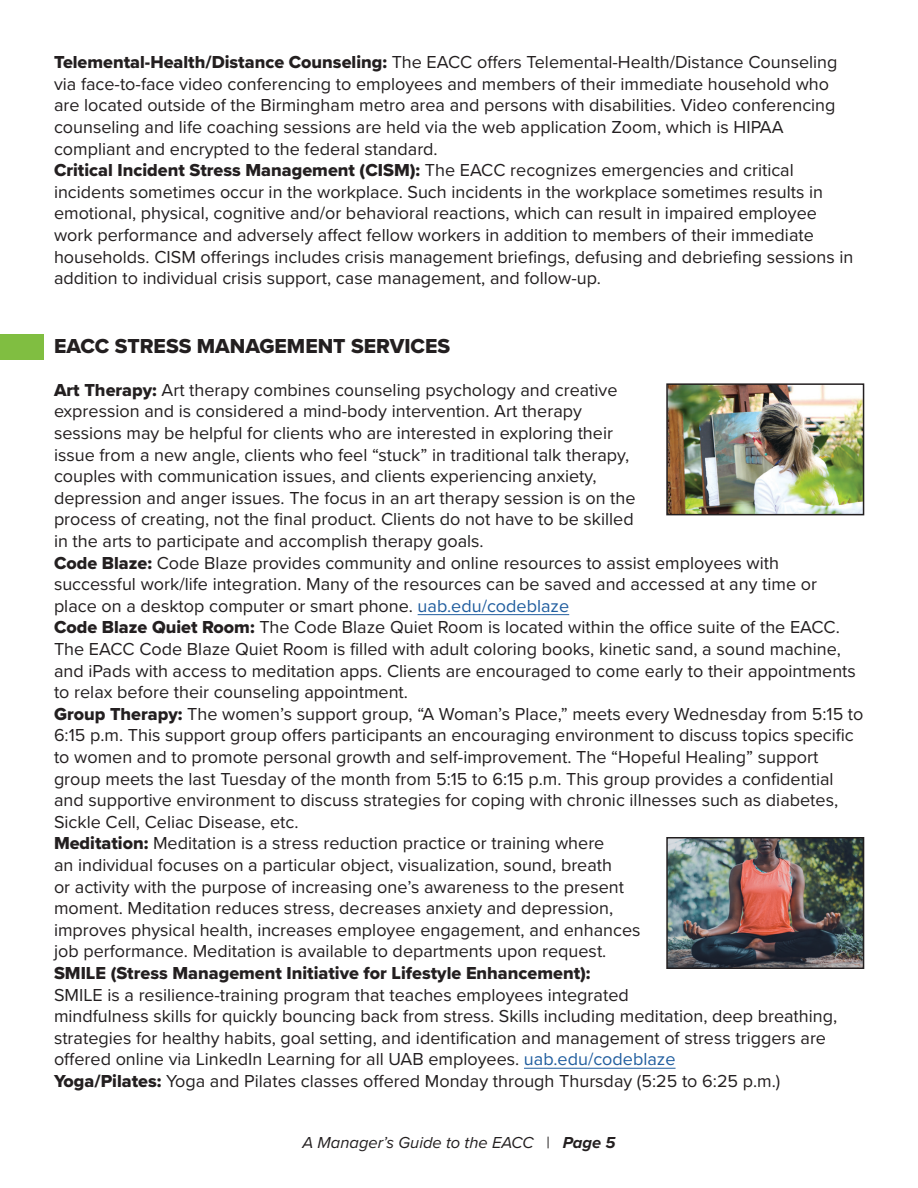
<style>
.page{position:relative;width:918px;height:1188px;background:#fff}
.page>*{position:absolute;margin:0;border:0;box-sizing:border-box;transform-origin:0 0}
.t1{font:21px "Proxima Nova Extrabld";color:#231f20}
.t2{font:18px/21.6px "Proxima Nova";color:#231f20}
.t3{font:italic 16.5px "Proxima Nova";color:#231f20}
.s1{font-family:"Proxima Nova Extrabld"}
.s2{color:#215e9f}
.s3{font-style:normal}
.s4{font-weight:700}
</style>
<div class="page">
<hr style="left:418px;top:614px;width:151px;height:1px;background:#215e9f">
<hr style="left:524px;top:1068px;width:152px;height:1px;background:#215e9f">
<img style="left:669px;top:386px;width:192px;height:126px">
<div style="left:666px;top:383px;width:198px;height:132px;border:2px solid #231f20"></div>
<img style="left:669px;top:840px;width:192px;height:126px">
<div style="left:666px;top:837px;width:198px;height:132px;border:2px solid #231f20"></div>
<div style="left:0;top:334px;width:44px;height:26px;background:#80be41"></div>
<p class="t2" style="left:54px;top:51px;width:785px"><span class="s1">Telemental-Health/Distance Counseling:</span> The EACC offers Telemental-Health/Distance Counseling via face-to-face video conferencing to employees and members of their immediate household who are located outside of the Birmingham metro area and persons with disabilities. Video conferencing counseling and life coaching sessions are held via the web application Zoom, which is HIPAA compliant and encrypted to the federal standard.</p>
<p class="t2" style="left:54px;top:159px;width:801px"><span class="s1">Critical Incident Stress Management (CISM):</span> The EACC recognizes emergencies and critical incidents sometimes occur in the workplace. Such incidents in the workplace sometimes results in emotional, physical, cognitive and/or behavioral reactions, which can result in impaired employee work performance and adversely affect fellow workers in addition to members of their immediate households. CISM offerings includes crisis management briefings, defusing and debriefing sessions in addition to individual crisis support, case management, and follow-up.</p>
<p class="t1" style="left:54px;top:330px;width:398px">EACC STRESS MANAGEMENT SERVICES</p>
<p class="t2" style="left:54px;top:378px;width:583px"><span class="s1">Art Therapy:</span> Art therapy combines counseling psychology and creative expression and is considered a mind-body intervention. Art therapy sessions may be helpful for clients who are interested in exploring their issue from a new angle, clients who feel “stuck” in traditional talk therapy, couples with communication issues, and clients experiencing anxiety, depression and anger issues. The focus in an art therapy session is on the process of creating, not the final product. Clients do not have to be skilled in the arts to participate and accomplish therapy goals.</p>
<p class="t2" style="left:54px;top:551px;width:765px"><span class="s1">Code Blaze:</span> Code Blaze provides community and online resources to assist employees with successful work/life integration. Many of the resources can be saved and accessed at any time or place on a desktop computer or smart phone. <span class="s2">uab.edu/codeblaze</span></p>
<p class="t2" style="left:54px;top:616px;width:803px"><span class="s1">Code Blaze Quiet Room:</span> The Code Blaze Quiet Room is located within the office suite of the EACC.<br>The EACC Code Blaze Quiet Room is filled with adult coloring books, kinetic sand, a sound machine, and iPads with access to meditation apps. Clients are encouraged to come early to their appointments to relax before their counseling appointment.</p>
<p class="t2" style="left:54px;top:702px;width:811px"><span class="s1">Group Therapy:</span> The women’s support group, “A Woman’s Place,” meets every Wednesday from 5:15 to 6:15 p.m. This support group offers participants an encouraging environment to discuss topics specific to women and to promote personal growth and self-improvement. The “Hopeful Healing” support group meets the last Tuesday of the month from 5:15 to 6:15 p.m. This group provides a confidential and supportive environment to discuss strategies for coping with chronic illnesses such as diabetes, Sickle Cell, Celiac Disease, etc.</p>
<p class="t2" style="left:54px;top:832px;width:588px"><span class="s1">Meditation:</span> Meditation is a stress reduction practice or training where<br>an individual focuses on a particular object, visualization, sound, breath<br>or activity with the purpose of increasing one’s awareness to the present moment. Meditation reduces stress, decreases anxiety and depression, improves physical health, increases employee engagement, and enhances job performance. Meditation is available to departments upon request.</p>
<p class="t2" style="left:54px;top:961px;width:785px"><span class="s1">SMILE (Stress Management Initiative for Lifestyle Enhancement):<br></span>SMILE is a resilience-training program that teaches employees integrated<br>mindfulness skills for quickly bouncing back from stress. Skills including meditation, deep breathing, strategies for healthy habits, goal setting, and identification and management of stress triggers are offered online via LinkedIn Learning for all UAB employees. <span class="s2">uab.edu/codeblaze</span></p>
<p class="t2" style="left:54px;top:1069px;width:728px"><span class="s1">Yoga/Pilates:</span> Yoga and Pilates classes offered Monday through Thursday (5:25 to 6:25 p.m.)</p>
<p class="t3" style="left:303px;top:1130px;width:314px">A Manager’s Guide to the EACC <span class="s3">|</span> <span class="s4">Page 5</span></p>
</div>
